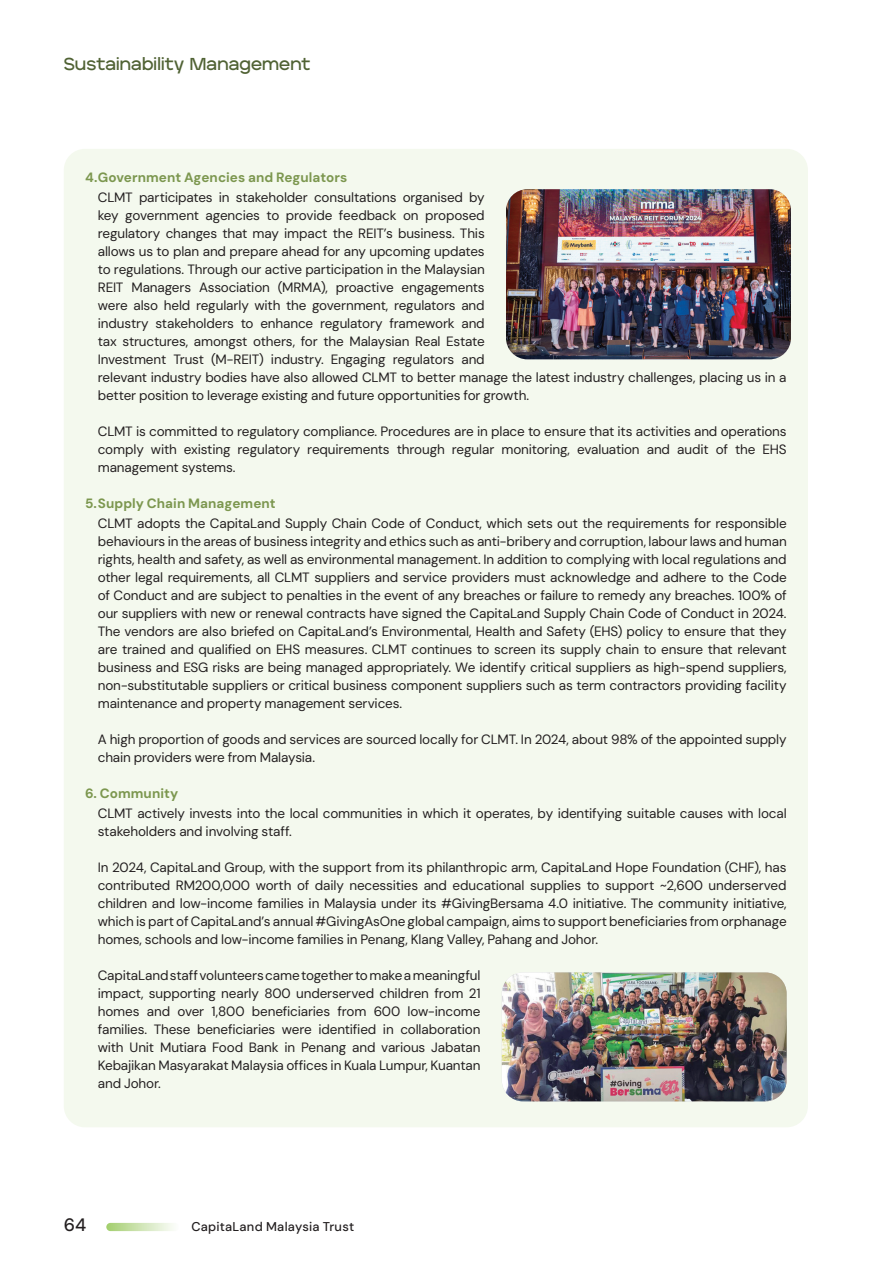
<style>
.page{position:relative;width:893px;height:1263px;background:#fff}
.page>*{position:absolute;margin:0;border:0;box-sizing:border-box;transform-origin:0 0}
.t1{font:500 18px "DM Sans";color:#231f20}
.t2{font:500 17.25px "Edgecutting Lite";letter-spacing:.005em;color:#506234}
.t3{font:13.5px/18px "DM Sans";letter-spacing:-.01em;color:#231f20;text-align:justify}
.t4{font:700 13.5px "DM Sans";letter-spacing:.005em;color:#7c974f}
.t5{font:500 12.75px "DM Sans";letter-spacing:.015em;color:#231f20}
</style>
<div class="page">
<div style="left:64px;top:149px;width:744px;height:978px;background:#f4f9ee;border-radius:21px"></div>
<img style="left:506px;top:189px;width:285px;height:170px">
<img style="left:502px;top:972px;width:285px;height:129px">
<svg style="left:106px;top:1223px;width:73px;height:8px"></svg>
<p class="t2" style="left:64px;top:53px;width:248px">Sustainability Management</p>
<p class="t4" style="left:85px;top:168px;width:264px">4.Government Agencies and Regulators</p>
<p class="t3" style="left:98px;top:188px;width:690px;text-align:left">CLMT participates in stakeholder consultations organised by<br>key government agencies to provide feedback on proposed<br>regulatory changes that may impact the REIT’s business. This<br>allows us to plan and prepare ahead for any upcoming updates<br>to regulations. Through our active participation in the Malaysian<br>REIT Managers Association (MRMA), proactive engagements<br>were also held regularly with the government, regulators and<br>industry stakeholders to enhance regulatory framework and<br>tax structures, amongst others, for the Malaysian Real Estate<br>Investment Trust (M-REIT) industry. Engaging regulators and<br>relevant industry bodies have also allowed CLMT to better manage the latest industry challenges, placing us in a better position to leverage existing and future opportunities for growth.</p>
<p class="t3" style="left:98px;top:422px;width:690px">CLMT is committed to regulatory compliance. Procedures are in place to ensure that its activities and operations comply with existing regulatory requirements through regular monitoring, evaluation and audit of the EHS management systems.</p>
<p class="t4" style="left:85px;top:494px;width:192px">5.Supply Chain Management</p>
<p class="t3" style="left:98px;top:514px;width:690px">CLMT adopts the CapitaLand Supply Chain Code of Conduct, which sets out the requirements for responsible behaviours in the areas of business integrity and ethics such as anti-bribery and corruption, labour laws and human rights, health and safety, as well as environmental management. In addition to complying with local regulations and other legal requirements, all CLMT suppliers and service providers must acknowledge and adhere to the Code of Conduct and are subject to penalties in the event of any breaches or failure to remedy any breaches. 100% of our suppliers with new or renewal contracts have signed the CapitaLand Supply Chain Code of Conduct in 2024.<br>The vendors are also briefed on CapitaLand’s Environmental, Health and Safety (EHS) policy to ensure that they are trained and qualified on EHS measures. CLMT continues to screen its supply chain to ensure that relevant business and ESG risks are being managed appropriately. We identify critical suppliers as high-spend suppliers, non-substitutable suppliers or critical business component suppliers such as term contractors providing facility maintenance and property management services.</p>
<p class="t3" style="left:98px;top:730px;width:690px">A high proportion of goods and services are sourced locally for CLMT. In 2024, about 98% of the appointed supply chain providers were from Malaysia.</p>
<p class="t4" style="left:85px;top:785px;width:95px">6. Community</p>
<p class="t3" style="left:98px;top:804px;width:690px">CLMT actively invests into the local communities in which it operates, by identifying suitable causes with local stakeholders and involving staff.</p>
<p class="t3" style="left:98px;top:858px;width:690px">In 2024, CapitaLand Group, with the support from its philanthropic arm, CapitaLand Hope Foundation (CHF), has contributed RM200,000 worth of daily necessities and educational supplies to support ~2,600 underserved children and low-income families in Malaysia under its #GivingBersama 4.0 initiative. The community initiative, which is part of CapitaLand’s annual #GivingAsOne global campaign, aims to support beneficiaries from orphanage homes, schools and low-income families in Penang, Klang Valley, Pahang and Johor.</p>
<p class="t3" style="left:98px;top:966px;width:384px">CapitaLand staff volunteers came together to make a meaningful impact, supporting nearly 800 underserved children from 21 homes and over 1,800 beneficiaries from 600 low-income families. These beneficiaries were identified in collaboration with Unit Mutiara Food Bank in Penang and various Jabatan Kebajikan Masyarakat Malaysia offices in Kuala Lumpur, Kuantan and Johor.</p>
<h1 class="t1" style="left:64px;top:1213px;width:24px">64</h1>
<p class="t5" style="left:191px;top:1219px;width:164px">CapitaLand Malaysia Trust</p>
</div>
